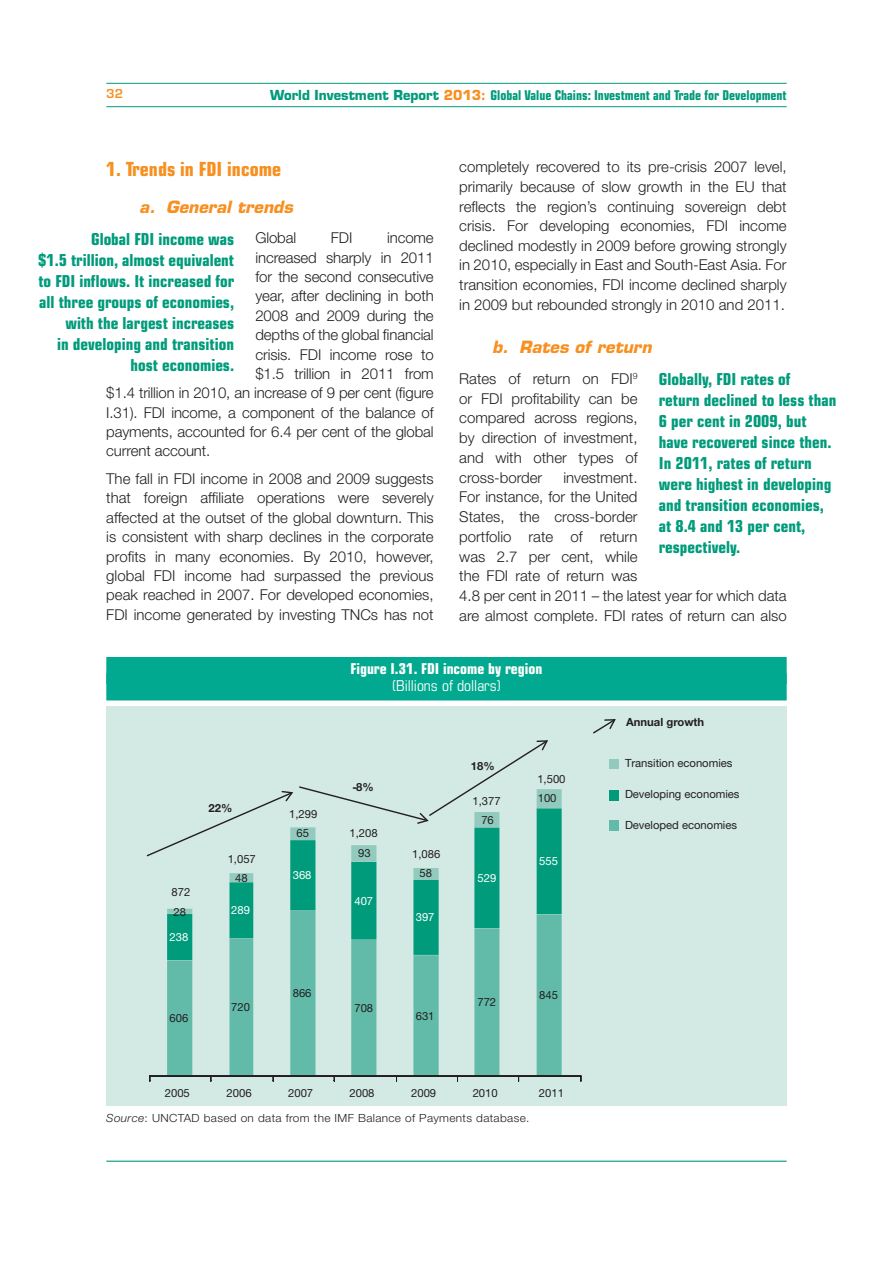
<style>
.page{position:relative;width:893px;height:1263px;background:#fff}
.page>*{position:absolute;margin:0;border:0;box-sizing:border-box;transform-origin:0 0}
.t1{font:700 condensed 19.5px "Eurostile LT Std";color:#f79020}
.t2{font:700 condensed 16.5px/21px "Eurostile LT Std";color:#009b7b}
.t3{font:italic 700 16.5px "Eurostile LT Std";color:#f79020}
.t4{font:300 15px/19.8px "Helvetica Neue LT Std";color:#231f20;text-align:justify}
.t5{font:700 condensed 15px "Eurostile LT Std";color:#fff}
.t6{font:condensed 15px "Eurostile LT Std";color:#fff}
.t7{font:700 condensed 13.5px "Eurostile LT Std";color:#009b7b;scale:.96 1}
.t8{font:600 12px "Eurostile LT Std";color:#f79020}
.t9{font:11.4px "Helvetica Neue LT Std";color:#231f20}
.t10{font:11.25px "Helvetica Neue LT Std";color:#231f20}
.t11{font:300 11.25px "Helvetica Neue LT Std";letter-spacing:.03em;color:#231f20;scale:1.05 1}
.t12{font:11.25px "Helvetica Neue LT Std";color:#fff}
.t13{font:700 11.25px "Helvetica Neue LT Std";color:#231f20}
.s1{font-stretch:normal}
.s2{font-stretch:normal;color:#f79020}
.s3{font-family:"Arial";font-size:11.4px}
.s4{font-style:italic}
</style>
<div class="page">
<hr style="left:106px;top:1161px;width:681px;height:1px;background:#009b7b">
<hr style="left:106px;top:106px;width:681px;height:1px;background:#009b7b">
<hr style="left:106px;top:83px;width:681px;height:1px;background:#009b7b">
<div style="left:106px;top:657px;width:681px;height:27px;background:#00a98f"></div>
<div style="left:106px;top:673px;width:681px;height:27px;background:#00a98f"></div>
<div style="left:106px;top:706px;width:681px;height:400px;background:#d3e9e3"></div>
<svg style="left:167px;top:960px;width:395px;height:116px"></svg>
<svg style="left:167px;top:914px;width:395px;height:46px"></svg>
<svg style="left:167px;top:789px;width:395px;height:125px"></svg>
<hr style="left:150px;top:1076px;width:431px;height:1px;background:#231f20">
<div style="left:610px;top:759px;width:9px;height:10px;background:#92cbbe"></div>
<div style="left:610px;top:790px;width:9px;height:10px;background:#009b7b"></div>
<div style="left:610px;top:820px;width:9px;height:11px;background:#61bba8"></div>
<svg style="left:146px;top:740px;width:403px;height:118px"></svg>
<svg style="left:593px;top:719px;width:23px;height:15px"></svg>
<p class="t8" style="left:106px;top:87px;width:18px">32</p>
<p class="t7" style="left:270px;top:89px;width:540px"><span class="s1">World Investment Report</span> <span class="s2">2013:</span> Global Value Chains: Investment and Trade for Development</p>
<p class="t4" style="left:459px;top:159px;width:329px">completely recovered to its pre-crisis 2007 level, primarily because of slow growth in the EU that reflects the region’s continuing sovereign debt crisis. For developing economies, FDI income declined modestly in 2009 before growing strongly in 2010, especially in East and South-East Asia. For transition economies, FDI income declined sharply in 2009 but rebounded strongly in 2010 and 2011.</p>
<p class="t3" style="left:492px;top:341px;width:161px">b. Rates of return</p>
<p class="t4" style="left:459px;top:370px;width:180px">Rates of return on FDI<sup>9 </sup>or FDI profitability can be compared across regions, by direction of investment, and with other types of cross-border</p>
<h1 class="t1" style="left:106px;top:161px;width:176px">1. Trends in FDI income</h1>
<p class="t3" style="left:139px;top:201px;width:155px">a. General trends</p>
<p class="t4" style="left:255px;top:230px;width:42px">Global</p>
<p class="t4" style="left:331px;top:230px;width:23px">FDI</p>
<p class="t4" style="left:387px;top:230px;width:48px">income</p>
<p class="t4" style="left:255px;top:249px;width:180px">increased sharply in 2011</p>
<p class="t4" style="left:255px;top:268px;width:180px">for the second consecutive</p>
<p class="t4" style="left:255px;top:288px;width:180px">year, after declining in both</p>
<p class="t4" style="left:255px;top:307px;width:180px">2008 and 2009 during the</p>
<p class="t4" style="left:255px;top:326px;width:180px">depths of the global financial</p>
<p class="t4" style="left:255px;top:346px;width:180px">crisis. FDI income rose to</p>
<p class="t4" style="left:255px;top:365px;width:180px">$1.5 trillion in 2011 from</p>
<p class="t4" style="left:106px;top:384px;width:329px">$1.4 trillion in 2010, an increase of 9 per cent (figure</p>
<p class="t4" style="left:106px;top:404px;width:329px">I.31). FDI income, a component of the balance of</p>
<p class="t4" style="left:106px;top:423px;width:329px">payments, accounted for 6.4 per cent of the global</p>
<p class="t4" style="left:106px;top:442px;width:106px">current account.</p>
<p class="t4" style="left:106px;top:470px;width:329px;line-height:19.4px">The fall in FDI income in 2008 and 2009 suggests that foreign affiliate operations were severely affected at the outset of the global downturn. This is consistent with sharp declines in the corporate profits in many economies. By 2010, however, global FDI income had surpassed the previous peak reached in 2007. For developed economies, FDI income generated by investing TNCs has not</p>
<p class="t2" style="left:38px;top:230px;width:197px;text-align:right">Global FDI income was<br>$1.5 trillion, almost equivalent to FDI inflows. It increased for all three groups of economies, with the largest increases<br>in developing and transition host economies.</p>
<p class="t2" style="left:659px;top:370px;width:179px">Globally, FDI rates of<br>return declined to less than<br>6 per cent in 2009, but have recovered since then.<br>In 2011, rates of return were highest in developing and transition economies, at 8.4 and 13 per cent, respectively.</p>
<p class="t4" style="left:459px;top:469px;width:329px;text-align:left;text-indent:104px">investment.<br>For instance, for the United<br>States, the cross-border<br>portfolio rate of return<br>was 2.7 per cent, while<br>the FDI rate of return was<br>4.8 per cent in 2011 – the latest year for which data are almost complete. FDI rates of return can also</p>
<p class="t5" style="left:351px;top:663px;width:193px">Figure I.31. FDI income by region</p>
<p class="t6" style="left:392px;top:679px;width:111px">(Billions of dollars)</p>
<p class="t10" style="left:172px;top:888px;width:20px">872</p>
<p class="t10" style="left:173px;top:907px;width:14px">28</p>
<p class="t12" style="left:170px;top:933px;width:20px">238</p>
<p class="t13" style="left:209px;top:804px;width:25px">22%</p>
<p class="t10" style="left:228px;top:855px;width:30px">1,057</p>
<p class="t10" style="left:235px;top:874px;width:14px">48</p>
<p class="t12" style="left:231px;top:906px;width:20px">289</p>
<p class="t10" style="left:170px;top:1014px;width:20px">606</p>
<p class="t10" style="left:231px;top:1003px;width:20px">720</p>
<p class="t10" style="left:289px;top:810px;width:30px">1,299</p>
<p class="t10" style="left:297px;top:829px;width:14px">65</p>
<p class="t12" style="left:293px;top:871px;width:20px">368</p>
<p class="t10" style="left:293px;top:989px;width:20px">866</p>
<p class="t13" style="left:353px;top:783px;width:23px"><span class="s3">-</span>8%</p>
<p class="t10" style="left:349px;top:829px;width:30px">1,208</p>
<p class="t10" style="left:358px;top:849px;width:14px">93</p>
<p class="t12" style="left:354px;top:897px;width:20px">407</p>
<p class="t10" style="left:354px;top:1004px;width:20px">708</p>
<p class="t10" style="left:412px;top:850px;width:30px">1,086</p>
<p class="t10" style="left:420px;top:869px;width:14px">58</p>
<p class="t12" style="left:416px;top:913px;width:20px">397</p>
<p class="t10" style="left:416px;top:1011px;width:20px">631</p>
<p class="t13" style="left:471px;top:762px;width:25px">18%</p>
<p class="t10" style="left:472px;top:796px;width:30px">1,377</p>
<p class="t10" style="left:481px;top:815px;width:14px">76</p>
<p class="t12" style="left:477px;top:873px;width:20px">529</p>
<p class="t10" style="left:477px;top:998px;width:20px">772</p>
<p class="t10" style="left:537px;top:775px;width:30px">1,500</p>
<p class="t10" style="left:538px;top:794px;width:20px">100</p>
<p class="t12" style="left:539px;top:857px;width:20px">555</p>
<p class="t10" style="left:539px;top:991px;width:20px">845</p>
<p class="t10" style="left:165px;top:1089px;width:27px">2005</p>
<p class="t9" style="left:226px;top:1089px;width:27px">2006</p>
<p class="t10" style="left:288px;top:1089px;width:27px">2007</p>
<p class="t10" style="left:349px;top:1089px;width:27px">2008</p>
<p class="t10" style="left:411px;top:1089px;width:27px">2009</p>
<p class="t10" style="left:473px;top:1089px;width:27px">2010</p>
<p class="t11" style="left:106px;top:1114px;width:404px"><span class="s4">Source</span>: UNCTAD based on data from the IMF Balance of Payments database.</p>
<p class="t10" style="left:539px;top:1089px;width:27px">2011</p>
<p class="t13" style="left:626px;top:718px;width:80px">Annual growth</p>
<p class="t10" style="left:625px;top:759px;width:109px">Transition economies</p>
<p class="t10" style="left:625px;top:790px;width:116px">Developing economies</p>
<p class="t10" style="left:625px;top:821px;width:114px">Developed economies</p>
</div>
